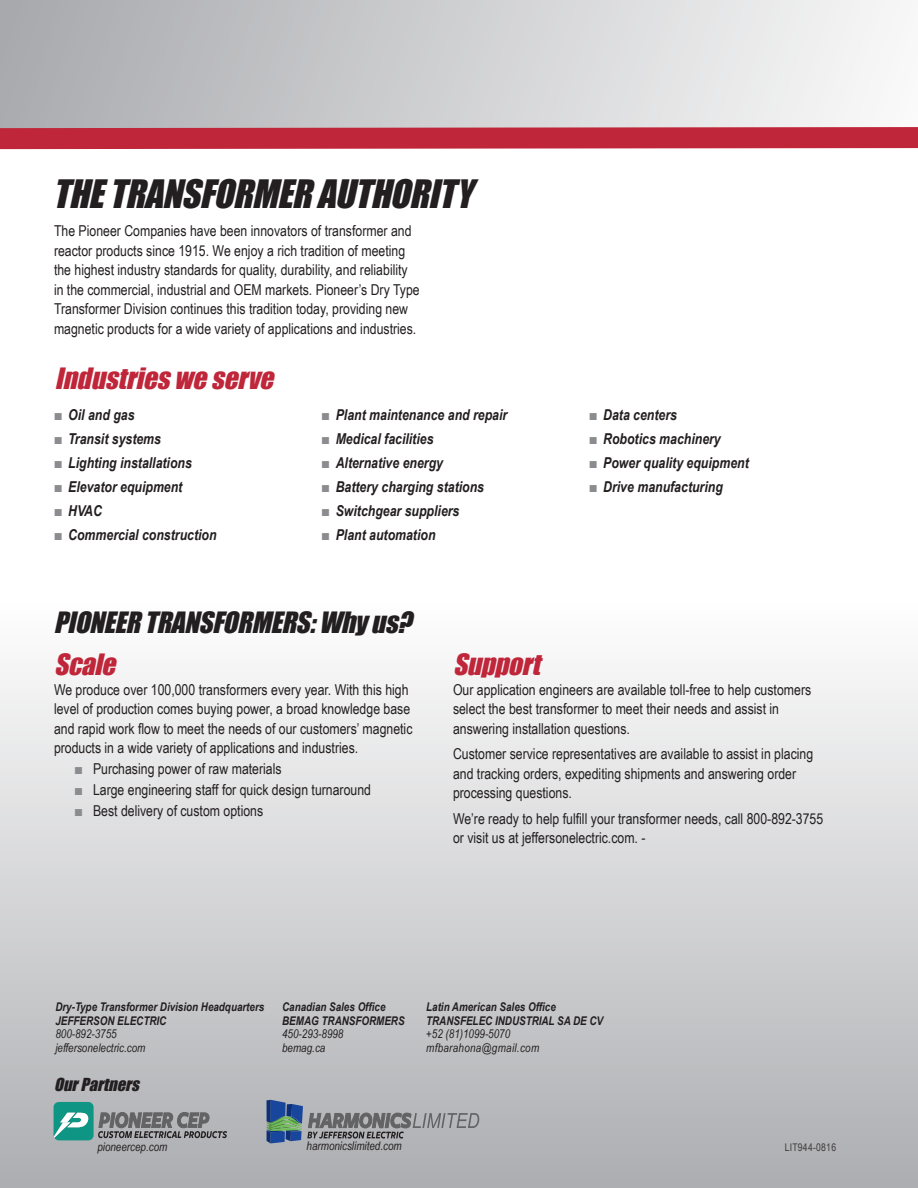
<style>
.page{position:relative;width:918px;height:1188px;background:#fff}
.page>*{position:absolute;margin:0;border:0;box-sizing:border-box;transform-origin:0 0}
.t1{font:italic 36px "Impact";color:#231f20}
.t2{font:italic 27px "Impact";color:#bf263a}
.t3{font:italic 27px "Impact";color:#231f20}
.t4{font:italic 16.5px "Impact";color:#231f20}
.t5{font:15px/19.5px "Arial Narrow";color:#231f20}
.t6{font:italic 700 15px "Arial Narrow";color:#231f20}
.t7{font:italic 700 12px/13.5px "Arial Narrow";color:#231f20}
.t8{font:italic 12px/13.5px "Arial Narrow";color:#231f20}
.t9{font:italic 12px/13.5px "Arial Narrow";letter-spacing:.025em;color:#231f20}
.t10{font:10.5px "Arial Narrow";letter-spacing:.025em;color:#231f20}
.s1{font-weight:400;font-style:normal;color:#8a8c8f}
.s2{color:#8a8c8f}
</style>
<div class="page">
<div style="left:0;top:604px;width:918px;height:584px;background:linear-gradient(to bottom,#fefefe,#adaeb1)"></div>
<div style="left:0;top:0;width:918px;height:137px;background:linear-gradient(to right,#a8a9ad,#f9f9f9)"></div>
<hr style="left:917px;top:374px;width:1px;height:248px;background:#bf263a">
<svg style="left:0;top:115px;width:918px;height:35px;background:#c86c79"></svg>
<svg style="left:267px;top:1100px;width:212px;height:43px;background:#8f969f"></svg>
<svg style="left:54px;top:1102px;width:173px;height:38px;background:#829a99"></svg>
<h1 class="t1" style="left:52px;top:166px;width:433px">THETRANSFORMERAUTHORITY</h1>
<p class="t5" style="left:54px;top:221px;width:367px">The Pioneer Companies have been innovators of transformer and reactor products since 1915. We enjoy a rich tradition of meeting the highest industry standards for quality, durability, and reliability in the commercial, industrial and OEM markets. Pioneer’s Dry Type Transformer Division continues this tradition today, providing new magnetic products for a wide variety of applications and industries.</p>
<h2 class="t2" style="left:55px;top:358px;width:228px">Industriesweserve</h2>
<p class="t6" style="left:55px;top:403px;width:81px"><span class="s1">■</span> Oil and gas</p>
<p class="t6" style="left:55px;top:427px;width:108px"><span class="s1">■</span> Transit systems</p>
<p class="t6" style="left:55px;top:451px;width:139px"><span class="s1">■</span> Lighting installations</p>
<p class="t6" style="left:55px;top:475px;width:129px"><span class="s1">■</span> Elevator equipment</p>
<p class="t6" style="left:55px;top:499px;width:49px"><span class="s1">■</span> HVAC</p>
<p class="t6" style="left:55px;top:523px;width:163px"><span class="s1">■</span> Commercial construction</p>
<p class="t6" style="left:322px;top:403px;width:187px"><span class="s1">■</span> Plant maintenance and repair</p>
<p class="t6" style="left:322px;top:427px;width:113px"><span class="s1">■</span> Medical facilities</p>
<p class="t6" style="left:322px;top:451px;width:122px"><span class="s1">■</span> Alternative energy</p>
<p class="t6" style="left:322px;top:475px;width:163px"><span class="s1">■</span> Battery charging stations</p>
<p class="t6" style="left:322px;top:499px;width:139px"><span class="s1">■</span> Switchgear suppliers</p>
<p class="t6" style="left:322px;top:523px;width:115px"><span class="s1">■</span> Plant automation</p>
<p class="t6" style="left:590px;top:403px;width:89px"><span class="s1">■</span> Data centers</p>
<p class="t6" style="left:590px;top:427px;width:133px"><span class="s1">■</span> Robotics machinery</p>
<p class="t6" style="left:590px;top:451px;width:161px"><span class="s1">■</span> Power quality equipment</p>
<p class="t6" style="left:590px;top:475px;width:135px"><span class="s1">■</span> Drive manufacturing</p>
<h2 class="t3" style="left:54px;top:602px;width:368px">PIONEERTRANSFORMERS:Whyus?</h2>
<h2 class="t2" style="left:54px;top:644px;width:71px">Scale</h2>
<p class="t5" style="left:54px;top:679px;width:360px">We produce over 100,000 transformers every year. With this high level of production comes buying power, a broad knowledge base and rapid work flow to meet the needs of our customers’ magnetic products in a wide variety of applications and industries.</p>
<p class="t5" style="left:75px;top:759px;width:208px"><span class="s2">■</span> Purchasing power of raw materials</p>
<p class="t5" style="left:75px;top:780px;width:298px"><span class="s2">■</span> Large engineering staff for quick design turnaround</p>
<p class="t5" style="left:75px;top:801px;width:190px"><span class="s2">■</span> Best delivery of custom options</p>
<h2 class="t2" style="left:453px;top:644px;width:97px">Support</h2>
<p class="t5" style="left:453px;top:679px;width:360px">Our application engineers are available toll-free to help customers select the best transformer to meet their needs and assist in answering installation questions.</p>
<p class="t5" style="left:453px;top:744px;width:362px">Customer service representatives are available to assist in placing and tracking orders, expediting shipments and answering order processing questions.</p>
<p class="t5" style="left:453px;top:808px;width:372px">We’re ready to help fulfill your transformer needs, call 800-892-3755 or visit us at jeffersonelectric.com. -</p>
<p class="t7" style="left:55px;top:1000px;width:210px">Dry-Type Transformer Division Headquarters<br>JEFFERSON ELECTRIC</p>
<p class="t8" style="left:55px;top:1027px;width:92px">800-892-3755 jeffersonelectric.com</p>
<p class="t7" style="left:282px;top:1000px;width:124px">Canadian Sales Office<br>BEMAG TRANSFORMERS</p>
<p class="t8" style="left:282px;top:1027px;width:63px">450-293-8998 bemag.ca</p>
<p class="t7" style="left:426px;top:1000px;width:178px">Latin American Sales Office<br>TRANSFELEC INDUSTRIAL SA DE CV</p>
<p class="t9" style="left:426px;top:1027px;width:115px">+52 (81)1099-5070 mfbarahona@gmail.com</p>
<p class="t4" style="left:54px;top:1071px;width:92px">OurPartners</p>
<p class="t8" style="left:97px;top:1140px;width:72px">pioneercep.com</p>
<p class="t8" style="left:307px;top:1139px;width:97px">harmonicslimited.com</p>
<p class="t10" style="left:785px;top:1139px;width:53px">LIT944-0816</p>
</div>
